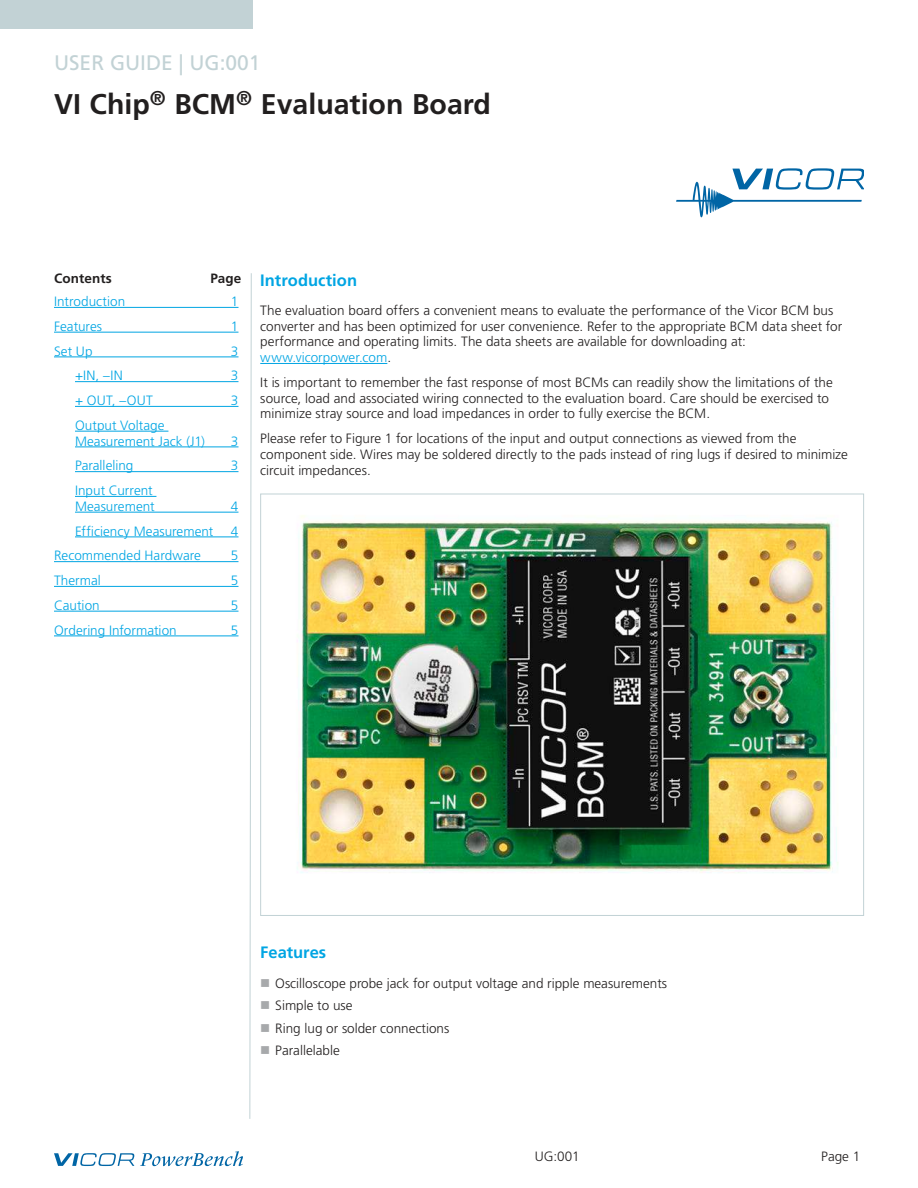
<style>
.page{position:relative;width:918px;height:1188px;background:#fff}
.page>*{position:absolute;margin:0;border:0;box-sizing:border-box;transform-origin:0 0}
.t1{font:700 28.5px "Frutiger LT Pro";color:#221f1f}
.t2{font:21px "Frutiger LT Pro";color:#c2d2d5}
.t3{font:700 16.5px "Frutiger LT Pro";color:#00a5e3}
.t4{font:300 13.5px/15.8px "Frutiger LT Pro";color:#221f1f}
.t5{font:300 13.5px/15.8px "Frutiger LT Pro";letter-spacing:.005em;color:#00a5e3}
.t6{font:700 13.5px "Frutiger LT Pro";letter-spacing:.01em;color:#221f1f}
.t7{font:13.5px "Wingdings";color:#a7a9ab}
.s1{font-size:13.5px;color:#221f1f}
.s2{color:#00a5e3}
.s3{color:#a7a9ab}
</style>
<div class="page">
<svg style="left:140px;top:1151px;width:103px;height:15px"></svg>
<svg style="left:54px;top:1153px;width:80px;height:13px"></svg>
<div style="left:0;top:0;width:252px;height:28px;background:#c2d2d5"></div>
<svg style="left:676px;top:168px;width:188px;height:49px"></svg>
<hr style="left:54px;top:307px;width:185px;height:1px;background:#00a5e3">
<hr style="left:54px;top:332px;width:185px;height:1px;background:#00a5e3">
<hr style="left:54px;top:357px;width:185px;height:1px;background:#00a5e3">
<hr style="left:75px;top:381px;width:164px;height:1px;background:#00a5e3">
<hr style="left:75px;top:406px;width:164px;height:1px;background:#00a5e3">
<hr style="left:75px;top:431px;width:93px;height:1px;background:#00a5e3">
<hr style="left:75px;top:447px;width:164px;height:1px;background:#00a5e3">
<hr style="left:75px;top:471px;width:164px;height:1px;background:#00a5e3">
<hr style="left:75px;top:496px;width:81px;height:1px;background:#00a5e3">
<hr style="left:75px;top:512px;width:164px;height:1px;background:#00a5e3">
<hr style="left:75px;top:537px;width:164px;height:1px;background:#00a5e3">
<hr style="left:54px;top:561px;width:185px;height:1px;background:#00a5e3">
<hr style="left:54px;top:586px;width:185px;height:1px;background:#00a5e3">
<hr style="left:54px;top:611px;width:185px;height:1px;background:#00a5e3">
<hr style="left:54px;top:636px;width:185px;height:1px;background:#00a5e3">
<svg style="left:249px;top:273px;width:3px;height:846px"></svg>
<hr style="left:260px;top:363px;width:127px;height:1px;background:#00a5e3">
<img style="left:297px;top:515px;width:541px;height:358px">
<h2 class="t2" style="left:54px;top:54px;width:208px">USER GUIDE | UG:001</h2>
<h1 class="t1" style="left:54px;top:93px;width:438px">VI Chip<sup>®</sup> BCM<sup>®</sup> Evaluation Board</h1>
<p class="t6" style="left:54px;top:273px;width:59px">Contents</p>
<p class="t3" style="left:210px;top:273px;width:148px"><span class="s1">Page</span> Introduction</p>
<p class="t4" style="left:260px;top:303px;width:584px">The evaluation board offers a convenient means to evaluate the performance of the Vicor BCM bus converter and has been optimized for user convenience. Refer to the appropriate BCM data sheet for performance and operating limits. The data sheets are available for downloading at: <span class="s2">www.vicorpower.com</span>.</p>
<p class="t4" style="left:260px;top:375px;width:574px">It is important to remember the fast response of most BCMs can readily show the limitations of the source, load and associated wiring connected to the evaluation board. Care should be exercised to minimize stray source and load impedances in order to fully exercise the BCM.</p>
<p class="t4" style="left:260px;top:432px;width:589px">Please refer to Figure 1 for locations of the input and output connections as viewed from the component side. Wires may be soldered directly to the pads instead of ring lugs if desired to minimize circuit impedances.</p>
<p class="t5" style="left:54px;top:294px;width:73px">Introduction</p>
<p class="t5" style="left:231px;top:294px;width:9px">1</p>
<p class="t5" style="left:54px;top:319px;width:50px">Features</p>
<p class="t5" style="left:231px;top:319px;width:9px">1</p>
<p class="t5" style="left:54px;top:344px;width:40px">Set Up</p>
<p class="t5" style="left:231px;top:344px;width:9px">3</p>
<p class="t5" style="left:75px;top:369px;width:49px">+IN, –IN</p>
<p class="t5" style="left:231px;top:369px;width:9px">3</p>
<p class="t5" style="left:75px;top:393px;width:79px">+ OUT, –OUT</p>
<p class="t5" style="left:231px;top:393px;width:9px">3</p>
<p class="t5" style="left:75px;top:418px;width:131px">Output Voltage<br>Measurement Jack (J1)</p>
<p class="t5" style="left:231px;top:434px;width:9px">3</p>
<p class="t5" style="left:75px;top:459px;width:60px">Paralleling</p>
<p class="t5" style="left:231px;top:459px;width:9px">3</p>
<p class="t5" style="left:75px;top:483px;width:81px">Input Current<br>Measurement</p>
<p class="t5" style="left:231px;top:499px;width:9px">4</p>
<p class="t5" style="left:75px;top:524px;width:140px">Efficiency Measurement</p>
<p class="t5" style="left:231px;top:524px;width:9px">4</p>
<p class="t5" style="left:54px;top:549px;width:149px">Recommended Hardware</p>
<p class="t5" style="left:231px;top:549px;width:9px">5</p>
<p class="t5" style="left:54px;top:573px;width:48px">Thermal</p>
<p class="t5" style="left:231px;top:573px;width:9px">5</p>
<p class="t5" style="left:54px;top:598px;width:47px">Caution</p>
<p class="t5" style="left:231px;top:598px;width:9px">5</p>
<p class="t5" style="left:54px;top:623px;width:124px">Ordering Information</p>
<p class="t5" style="left:231px;top:623px;width:9px">5</p>
<p class="t3" style="left:260px;top:946px;width:68px">Features</p>
<p class="t7" style="left:270px;top:975px;width:15px">■</p>
<p class="t4" style="left:260px;top:976px;width:408px"><span class="s3">■</span> Oscilloscope probe jack for output voltage and ripple measurements</p>
<p class="t7" style="left:270px;top:998px;width:15px">■</p>
<p class="t4" style="left:260px;top:999px;width:94px"><span class="s3">■</span> Simple to use</p>
<p class="t7" style="left:270px;top:1020px;width:15px">■</p>
<p class="t4" style="left:260px;top:1021px;width:191px"><span class="s3">■</span> Ring lug or solder connections</p>
<p class="t4" style="left:260px;top:1044px;width:81px"><span class="s3">■</span> Parallelable</p>
<p class="t4" style="left:535px;top:1150px;width:47px">UG:001</p>
<p class="t4" style="left:821px;top:1150px;width:41px">Page 1</p>
</div>
